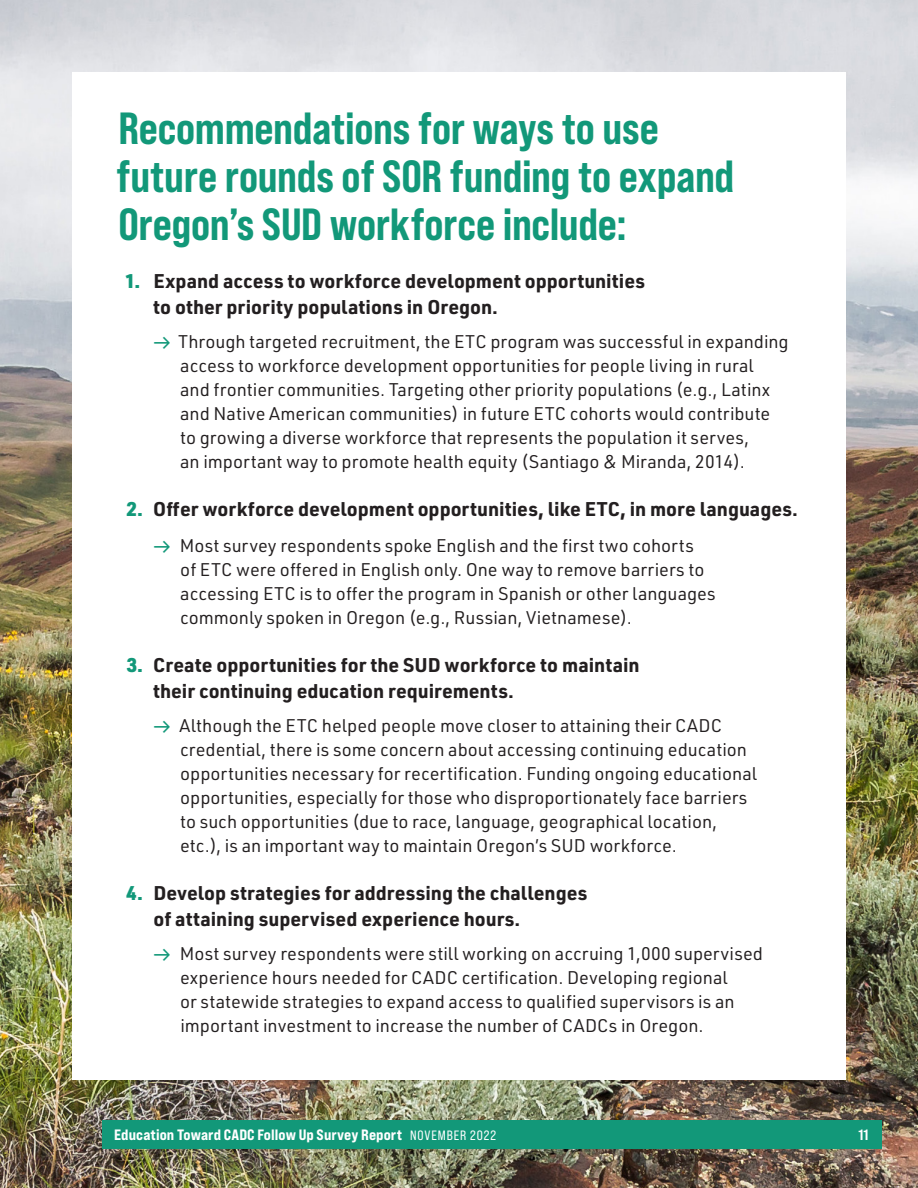
<style>
.page{position:relative;width:918px;height:1188px;background:#fff}
.page>*{position:absolute;margin:0;border:0;box-sizing:border-box;transform-origin:0 0}
.t1{font:45px/48px "Bebas Neue Pro Sm E Eb";letter-spacing:-.005em;color:#129879}
.t2{font:700 19.5px/25.5px "URWDIN";color:#231f20}
.t3{font:18px/24px "URWDIN";color:#231f20}
.t4{font:15px "Bebas Neue Pro Exp Eb";letter-spacing:.005em;color:#fff}
.t5{font:15px "Bebas Neue Pro Sm E Eb";color:#fff}
.s1{font-weight:900;color:#129879}
.s2{font-size:22.5px;color:#129879}
.s3{font-family:"Bebas Neue Pro Sm E Rg";font-size:13.5px}
</style>
<div class="page">
<img style="left:0;top:0;width:918px;height:1188px">
<div style="left:72px;top:72px;width:774px;height:1008px;background:#fff"></div>
<div style="left:102px;top:1120px;width:780px;height:29px;background:#129879"></div>
<h3 class="t1" style="left:117px;top:104px;width:619px">Recommendations for ways to use future rounds of SOR funding to expand<br>Oregon’s SUD workforce include:</h3>
<p class="t2" style="left:153px;top:267px;width:493px;text-indent:-28px"><span class="s1">1.</span> Expand access to workforce development opportunities to other priority populations in Oregon.</p>
<p class="t3" style="left:180px;top:329px;width:610px;text-indent:-27px"><span class="s2">→</span> Through targeted recruitment, the ETC program was successful in expanding access to workforce development opportunities for people living in rural<br>and frontier communities. Targeting other priority populations (e.g., Latinx and Native American communities) in future ETC cohorts would contribute to growing a diverse workforce that represents the population it serves,<br>an important way to promote health equity (Santiago &amp; Miranda, 2014).</p>
<p class="t2" style="left:126px;top:495px;width:673px"><span class="s1">2.</span> Offer workforce development opportunities, like ETC, in more languages.</p>
<p class="t3" style="left:180px;top:533px;width:537px;text-indent:-27px"><span class="s2">→</span> Most survey respondents spoke English and the first two cohorts<br>of ETC were offered in English only. One way to remove barriers to accessing ETC is to offer the program in Spanish or other languages commonly spoken in Oregon (e.g., Russian, Vietnamese).</p>
<p class="t2" style="left:153px;top:651px;width:488px;text-indent:-27px"><span class="s1">3.</span> Create opportunities for the SUD workforce to maintain their continuing education requirements.</p>
<p class="t3" style="left:180px;top:713px;width:578px;text-indent:-27px"><span class="s2">→</span> Although the ETC helped people move closer to attaining their CADC credential, there is some concern about accessing continuing education opportunities necessary for recertification. Funding ongoing educational opportunities, especially for those who disproportionately face barriers to such opportunities (due to race, language, geographical location, etc.), is an important way to maintain Oregon’s SUD workforce.</p>
<p class="t2" style="left:154px;top:879px;width:436px;text-indent:-27px"><span class="s1">4.</span> Develop strategies for addressing the challenges of attaining supervised experience hours.</p>
<p class="t3" style="left:180px;top:941px;width:585px;text-indent:-27px"><span class="s2">→</span> Most survey respondents were still working on accruing 1,000 supervised experience hours needed for CADC certification. Developing regional<br>or statewide strategies to expand access to qualified supervisors is an important investment to increase the number of CADCs in Oregon.</p>
<h1 class="t4" style="left:114px;top:1125px;width:384px">Education Toward CADC Follow Up Survey Report <span class="s3">NOVEMBER 2022</span></h1>
<h1 class="t5" style="left:859px;top:1126px;width:11px">11</h1>
</div>
